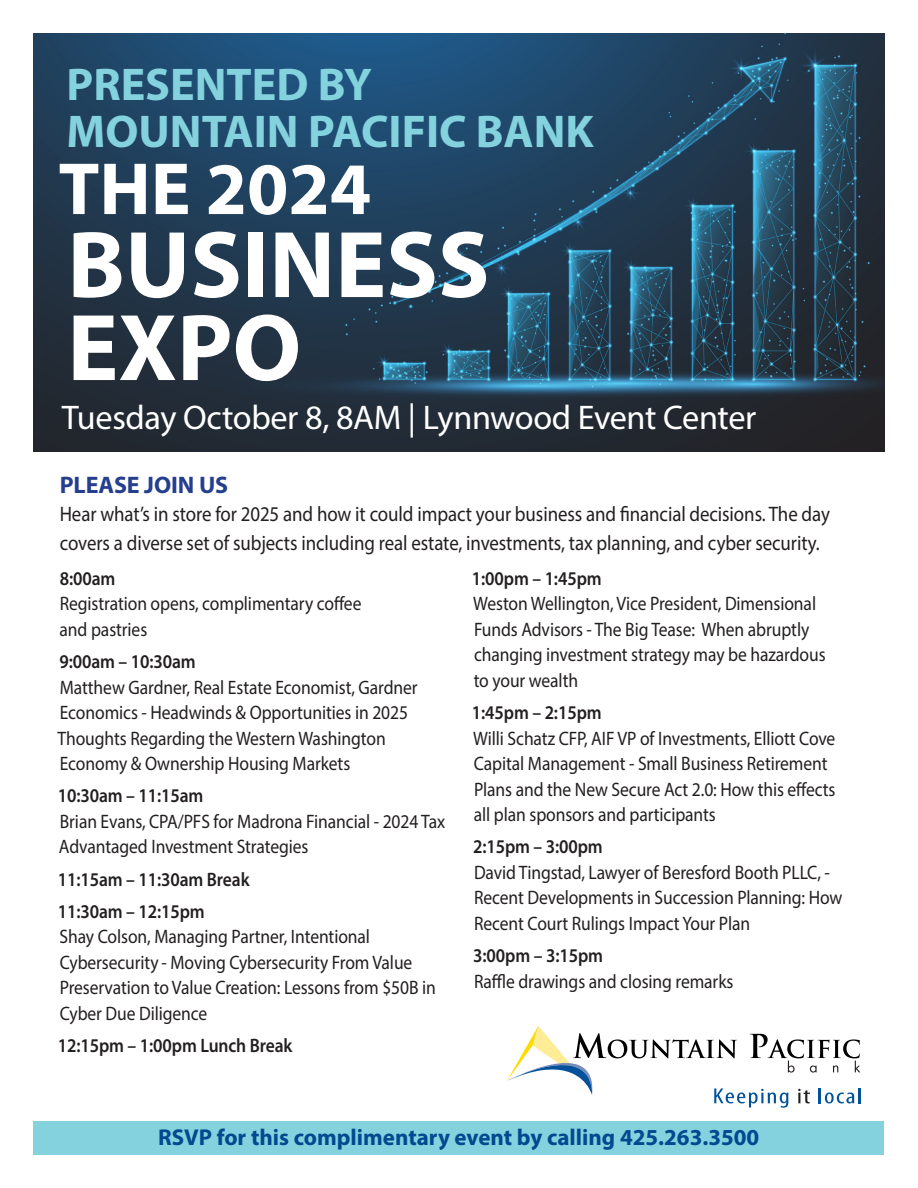
<style>
.page{position:relative;width:918px;height:1188px;background:#fff}
.page>*{position:absolute;margin:0;border:0;box-sizing:border-box;transform-origin:0 0}
.t1{font:700 95.7px/82.9px "Myriad Pro";color:#fff}
.t2{font:700 74.55px "Myriad Pro";color:#fff}
.t3{font:700 46.05px/46px "Myriad Pro";color:#83d2dd}
.t4{font:34.35px "Myriad Pro";letter-spacing:-.01em;color:#fff}
.t5{font:700 24px "Myriad Pro";letter-spacing:-.005em;color:#253f8e}
.t6{font:700 22.95px "Myriad Pro";color:#014990}
.t7{font:21px/28.5px "Myriad Pro";letter-spacing:-.005em;color:#231f20;scale:.9 1}
.t8{font:19.5px/25.5px "Myriad Pro";letter-spacing:-.005em;color:#231f20;scale:.9 1}
.t9{font:600 19.5px "Myriad Pro";letter-spacing:-.005em;color:#231f20;scale:.9 1}
.s1{font-weight:600}
</style>
<div class="page">
<svg style="left:507px;top:1026px;width:354px;height:82px"></svg>
<img style="left:34px;top:34px;width:850px;height:418px">
<div style="left:34px;top:1121px;width:850px;height:33px;background:#83d2dd"></div>
<p class="t3" style="left:66px;top:60px;width:529px">PRESENTED BY<br>MOUNTAIN PACIFIC BANK</p>
<p class="t2" style="left:59px;top:140px;width:314px">THE 2024</p>
<p class="t1" style="left:67px;top:220px;width:424px">BUSINESS<br>EXPO</p>
<p class="t4" style="left:62px;top:396px;width:696px">Tuesday October 8, 8AM | Lynnwood Event Center</p>
<p class="t5" style="left:60px;top:469px;width:170px">PLEASE JOIN US</p>
<p class="t7" style="left:60px;top:499px;width:857px">Hear what’s in store for 2025 and how it could impact your business and financial decisions. The day covers a diverse set of subjects including real estate, investments, tax planning, and cyber security.</p>
<p class="t8" style="left:60px;top:565px;width:337px"><span class="s1">8:00am<br></span>Registration opens, complimentary coffee and pastries</p>
<p class="t9" style="left:59px;top:649px;width:153px">9:00am – 10:30am</p>
<p class="t8" style="left:60px;top:674px;width:399px">Matthew Gardner, Real Estate Economist, Gardner<br>Economics - Headwinds &amp; Opportunities in 2025</p>
<p class="t8" style="left:58px;top:725px;width:366px">Thoughts Regarding the Western Washington<br>Economy &amp; Ownership Housing Markets</p>
<p class="t9" style="left:58px;top:783px;width:163px">10:30am – 11:15am</p>
<p class="t8" style="left:59px;top:808px;width:431px">Brian Evans, CPA/PFS for Madrona Financial - 2024 Tax<br>Advantaged Investment Strategies</p>
<p class="t9" style="left:58px;top:867px;width:215px">11:15am – 11:30am Break</p>
<p class="t9" style="left:58px;top:899px;width:165px">11:30am – 12:15pm</p>
<p class="t8" style="left:59px;top:924px;width:420px">Shay Colson, Managing Partner, Intentional Cybersecurity - Moving Cybersecurity From Value Preservation to Value Creation: Lessons from $50B in Cyber Due Diligence</p>
<p class="t9" style="left:58px;top:1033px;width:262px">12:15pm – 1:00pm Lunch Break</p>
<p class="t9" style="left:472px;top:566px;width:146px">1:00pm – 1:45pm</p>
<p class="t8" style="left:473px;top:591px;width:393px">Weston Wellington, Vice President, Dimensional Funds Advisors - The Big Tease: When abruptly changing investment strategy may be hazardous to your wealth</p>
<p class="t9" style="left:472px;top:700px;width:146px">1:45pm – 2:15pm</p>
<p class="t8" style="left:473px;top:725px;width:404px">Willi Schatz CFP, AIF VP of Investments, Elliott Cove Capital Management - Small Business Retirement Plans and the New Secure Act 2.0: How this effects all plan sponsors and participants</p>
<p class="t9" style="left:473px;top:834px;width:146px">2:15pm – 3:00pm</p>
<p class="t8" style="left:474px;top:859px;width:411px">David Tingstad, Lawyer of Beresford Booth PLLC, -<br>Recent Developments in Succession Planning: How<br>Recent Court Rulings Impact Your Plan</p>
<p class="t9" style="left:473px;top:943px;width:146px">3:00pm – 3:15pm</p>
<p class="t8" style="left:474px;top:968px;width:290px">Raffle drawings and closing remarks</p>
<p class="t6" style="left:158px;top:1122px;width:603px">RSVP for this complimentary event by calling 425.263.3500</p>
</div>
